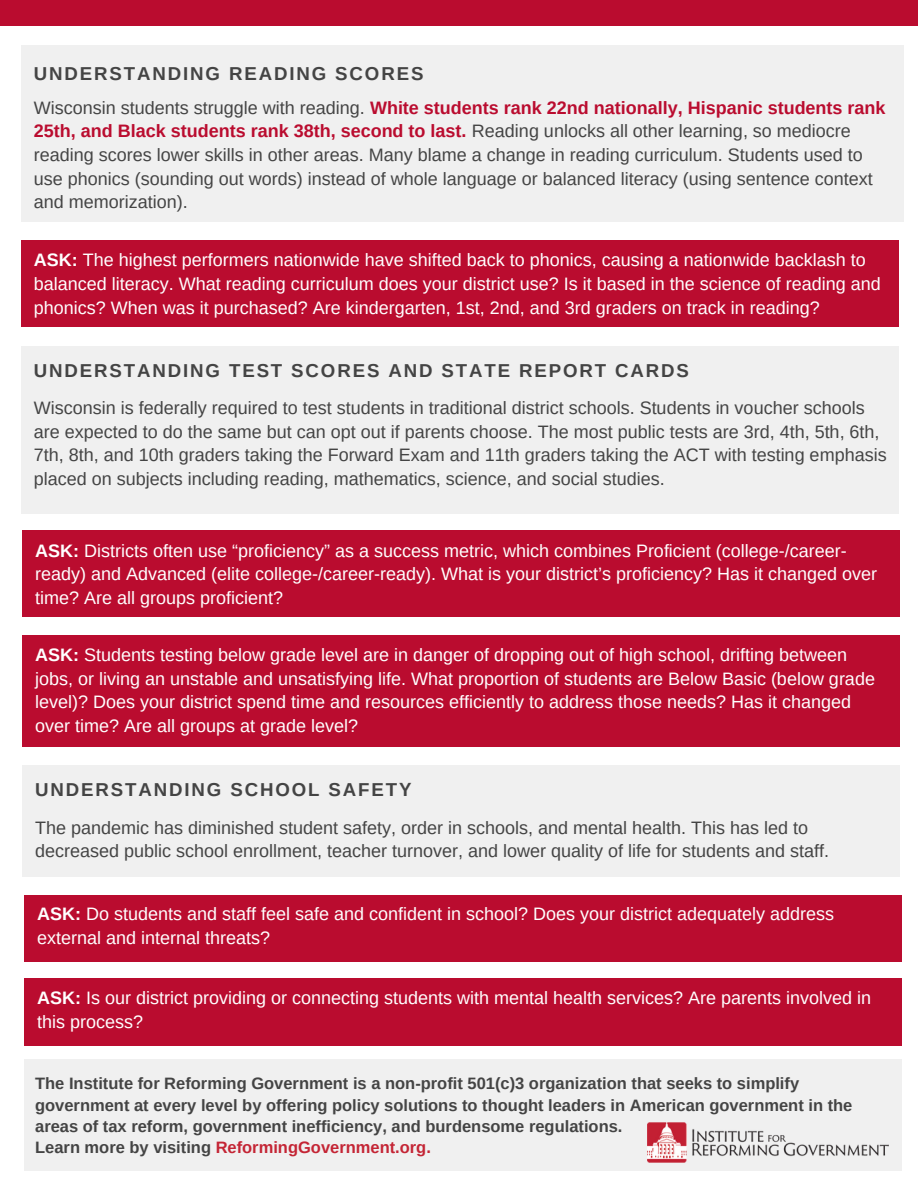
<style>
.page{position:relative;width:918px;height:1188px;background:#fff}
.page>*{position:absolute;margin:0;border:0;box-sizing:border-box;transform-origin:0 0}
.t1{font:700 18.75px "Arimo";letter-spacing:.1em;color:#444}
.t2{font:18px/23.7px "Arimo";color:#fff}
.t3{font:18px/23.7px "Arimo";color:#444}
.t4{font:700 16.5px/21.3px "Arimo";color:#444}
.s1{font-weight:700;color:#ba0c2f}
.s2{font-weight:700}
.s3{color:#c42535}
</style>
<div class="page">
<div style="left:0;top:0;width:918px;height:26px;background:#ba0c2f"></div>
<div style="left:21px;top:45px;width:882px;height:177px;background:#f0f0f0"></div>
<div style="left:21px;top:240px;width:878px;height:86px;background:#ba0c2f"></div>
<div style="left:21px;top:346px;width:878px;height:168px;background:#f0f0f0"></div>
<div style="left:22px;top:531px;width:878px;height:86px;background:#ba0c2f"></div>
<div style="left:22px;top:635px;width:878px;height:112px;background:#ba0c2f"></div>
<div style="left:22px;top:765px;width:878px;height:112px;background:#f0f0f0"></div>
<div style="left:24px;top:895px;width:878px;height:67px;background:#ba0c2f"></div>
<div style="left:24px;top:979px;width:878px;height:67px;background:#ba0c2f"></div>
<div style="left:24px;top:1059px;width:878px;height:112px;background:#f0f0f0"></div>
<img style="left:648px;top:1123px;width:240px;height:39px">
<p class="t1" style="left:34px;top:63px;width:391px">UNDERSTANDING READING SCORES</p>
<p class="t3" style="left:34px;top:96px;width:853px">Wisconsin students struggle with reading. <span class="s1">White students rank 22nd nationally, Hispanic students rank 25th, and Black students rank 38th, second to last.</span> Reading unlocks all other learning, so mediocre reading scores lower skills in other areas. Many blame a change in reading curriculum. Students used to use phonics (sounding out words) instead of whole language or balanced literacy (using sentence context and memorization).</p>
<p class="t2" style="left:34px;top:248px;width:848px"><span class="s2">ASK:</span> The highest performers nationwide have shifted back to phonics, causing a nationwide backlash to balanced literacy. What reading curriculum does your district use? Is it based in the science of reading and phonics? When was it purchased? Are kindergarten, 1st, 2nd, and 3rd graders on track in reading?</p>
<p class="t1" style="left:34px;top:360px;width:657px">UNDERSTANDING TEST SCORES AND STATE REPORT CARDS</p>
<p class="t3" style="left:34px;top:396px;width:854px">Wisconsin is federally required to test students in traditional district schools. Students in voucher schools are expected to do the same but can opt out if parents choose. The most public tests are 3rd, 4th, 5th, 6th, 7th, 8th, and 10th graders taking the Forward Exam and 11th graders taking the ACT with testing emphasis placed on subjects including reading, mathematics, science, and social studies.</p>
<p class="t2" style="left:35px;top:538px;width:843px"><span class="s2">ASK:</span> Districts often use “proficiency” as a success metric, which combines Proficient (college-/career&shy;ready) and Advanced (elite college-/career-ready). What is your district’s proficiency? Has it changed over time? Are all groups proficient?</p>
<p class="t2" style="left:35px;top:643px;width:841px"><span class="s2">ASK:</span> Students testing below grade level are in danger of dropping out of high school, drifting between jobs, or living an unstable and unsatisfying life. What proportion of students are Below Basic (below grade level)? Does your district spend time and resources efficiently to address those needs? Has it changed over time? Are all groups at grade level?</p>
<p class="t1" style="left:35px;top:779px;width:378px">UNDERSTANDING SCHOOL SAFETY</p>
<p class="t3" style="left:35px;top:815px;width:795px">The pandemic has diminished student safety, order in schools, and mental health. This has led to decreased public school enrollment, teacher turnover, and lower quality of life for students and staff.</p>
<p class="t2" style="left:37px;top:902px;width:798px"><span class="s2">ASK:</span> Do students and staff feel safe and confident in school? Does your district adequately address external and internal threats?</p>
<p class="t2" style="left:37px;top:986px;width:835px"><span class="s2">ASK:</span> Is our district providing or connecting students with mental health services? Are parents involved in this process?</p>
<p class="t4" style="left:35px;top:1073px;width:819px">The Institute for Reforming Government is a non-profit 501(c)3 organization that seeks to simplify government at every level by offering policy solutions to thought leaders in American government in the areas of tax reform, government inefficiency, and burdensome regulations.<br>Learn more by visiting <span class="s3">ReformingGovernment.org.</span></p>
</div>
